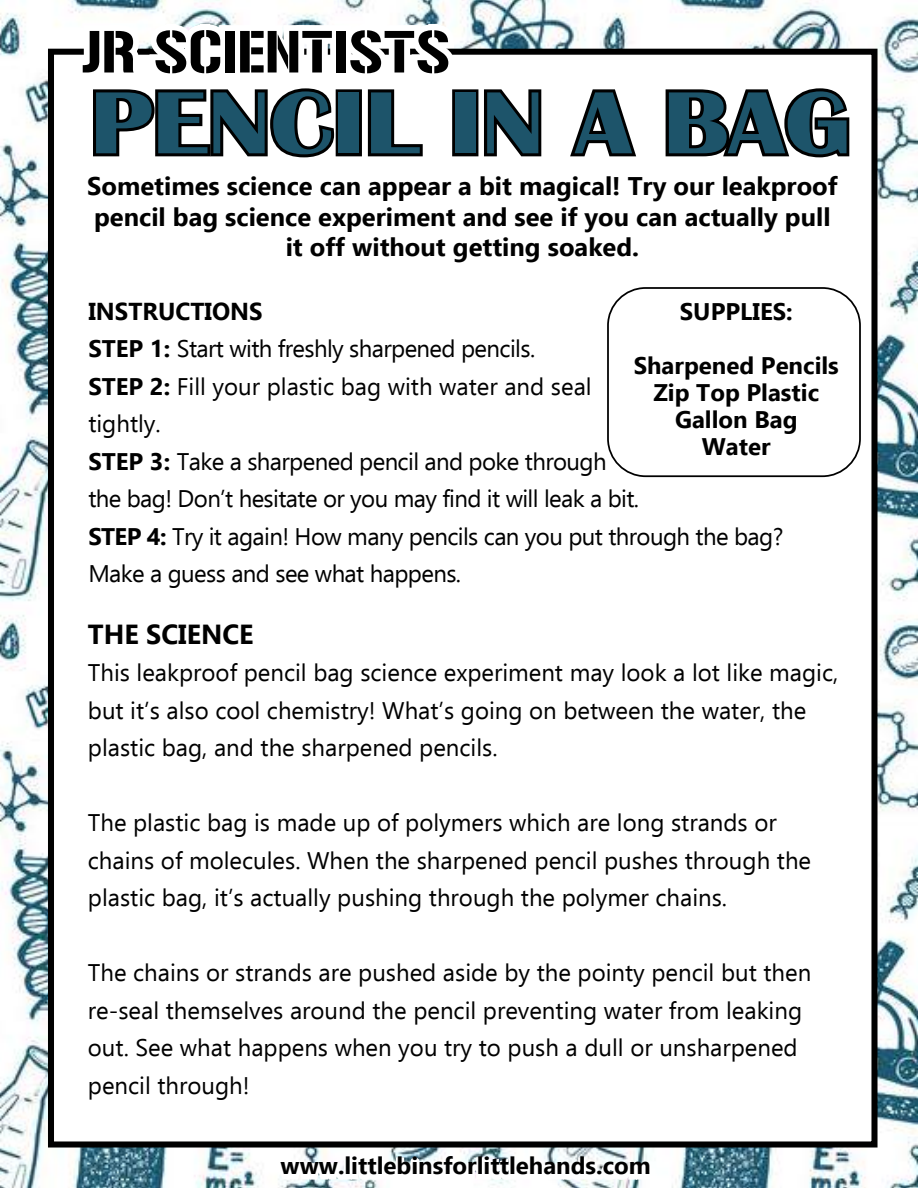
<style>
.page{position:relative;width:918px;height:1188px;background:#fff}
.page>*{position:absolute;margin:0;border:0;box-sizing:border-box;transform-origin:0 0}
.t1{font:700 91.35px "Britannic";color:#1d546a;scale:1.14 1}
.t2{font:58.8px "Gunplay";color:#000}
.t3{font:700 27.6px "Ebrima";color:#000}
.t4{font:700 25.5px/30.6px "Ebrima";color:#000;text-align:center}
.t5{font:700 24.45px "Ebrima";color:#000}
.t6{font:24px/37.5px "Ebrima";color:#000}
.t7{font:24px/37.5px "Ebrima";letter-spacing:-.025em;color:#000}
.t8{font:700 24px/27px "Ebrima";color:#000;text-align:center}
.s1{font-weight:700}
</style>
<div class="page">
<img style="left:0;top:0;width:918px;height:1188px">
<div style="left:48px;top:49px;width:830px;height:1099px;background:#fff;border:6px solid #000"></div>
<svg style="left:71px;top:8px;width:389px;height:150px"></svg>
<div style="left:452px;top:89px;width:26px;height:67px;border:6px solid #000"></div>
<svg style="left:484px;top:89px;width:58px;height:68px"></svg>
<svg style="left:570px;top:89px;width:67px;height:68px"></svg>
<svg style="left:665px;top:88px;width:185px;height:70px"></svg>
<svg style="left:275px;top:1153px;width:379px;height:35px"></svg>
<div style="left:607px;top:287px;width:254px;height:190px;border:2px solid #000;border-radius:38px"></div>
<h2 class="t2" style="left:81px;top:21px;width:370px">JR SCIENTISTS</h2>
<h1 class="t1" style="left:90px;top:71px;width:668px">PENCIL IN A BAG</h1>
<p class="t4" style="left:87px;top:169px;width:752px">Sometimes science can appear a bit magical! Try our leakproof pencil bag science experiment and see if you can actually pull it off without getting soaked.</p>
<p class="t5" style="left:88px;top:292px;width:176px">INSTRUCTIONS</p>
<p class="t7" style="left:88px;top:329px;width:697px"><span class="s1">STEP 1:</span> Start with freshly sharpened pencils.<br><span class="s1">STEP 2:</span> Fill your plastic bag with water and seal<br>tightly.<br><span class="s1">STEP 3:</span> Take a sharpened pencil and poke through<br>the bag! Don’t hesitate or you may find it will leak a bit.<br><span class="s1">STEP 4:</span> Try it again! How many pencils can you put through the bag?<br>Make a guess and see what happens.</p>
<p class="t3" style="left:88px;top:612px;width:167px">THE SCIENCE</p>
<p class="t6" style="left:88px;top:653px;width:752px">This leakproof pencil bag science experiment may look a lot like magic, but it’s also cool chemistry! What’s going on between the water, the plastic bag, and the sharpened pencils.</p>
<p class="t8" style="left:680px;top:297px;width:114px">SUPPLIES:</p>
<p class="t8" style="left:634px;top:351px;width:207px">Sharpened Pencils<br>Zip Top Plastic<br>Gallon Bag<br>Water</p>
<p class="t6" style="left:88px;top:803px;width:725px">The plastic bag is made up of polymers which are long strands or chains of molecules. When the sharpened pencil pushes through the plastic bag, it’s actually pushing through the polymer chains.</p>
<p class="t6" style="left:88px;top:953px;width:725px">The chains or strands are pushed aside by the pointy pencil but then re-seal themselves around the pencil preventing water from leaking out. See what happens when you try to push a dull or unsharpened pencil through!</p>
<p class="t8" style="left:281px;top:1154px;width:372px">www.littlebinsforlittlehands.com</p>
</div>
